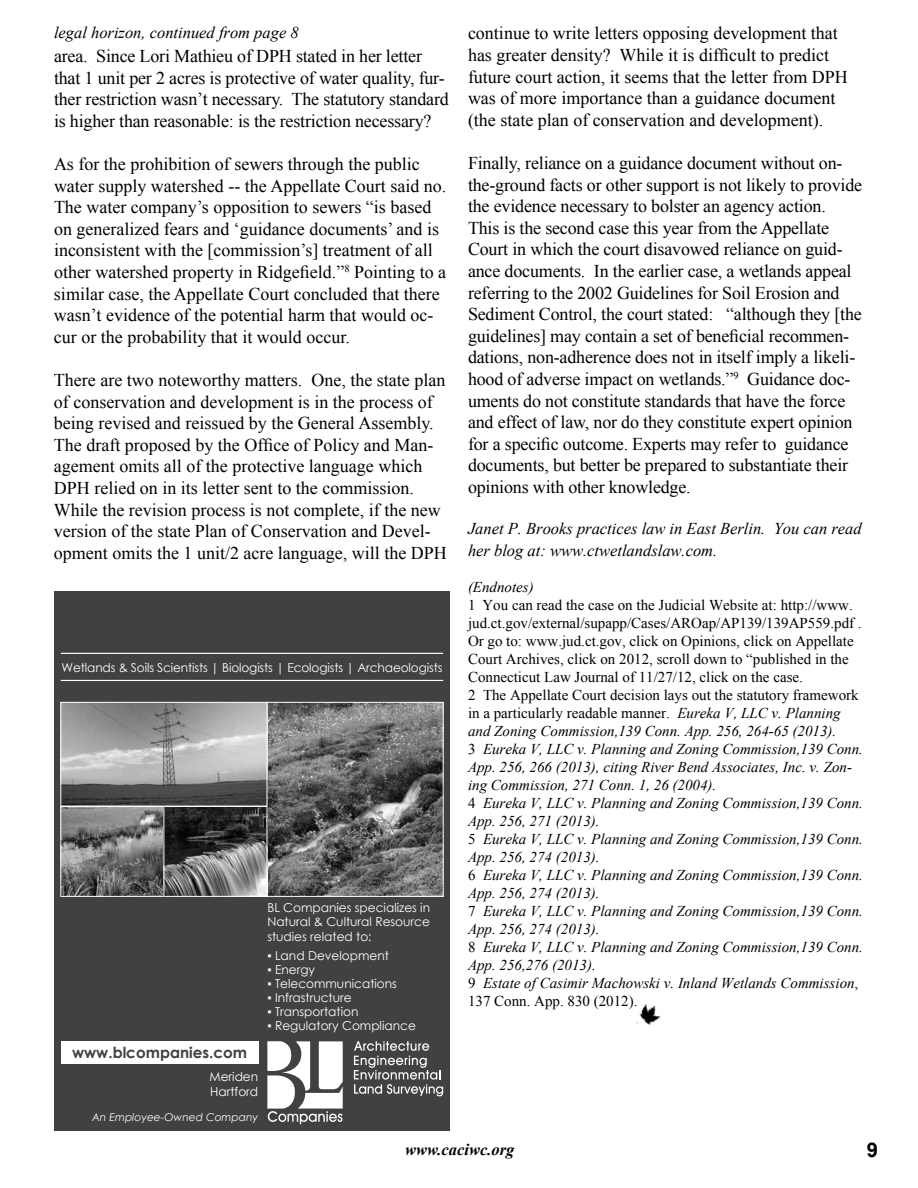
<style>
.page{position:relative;width:918px;height:1188px;background:#fff}
.page>*{position:absolute;margin:0;border:0;box-sizing:border-box;transform-origin:0 0}
.t1{font:700 20.25px "Arial";color:#000}
.t2{font:18px/21.6px "Times New Roman";color:#000}
.t3{font:italic 16.5px/21.6px "Times New Roman";color:#000}
.t4{font:italic 700 16.5px "Times New Roman";color:#000}
.t5{font:700 15.3px "Century Gothic";color:#414042}
.t6{font:italic 15px/18px "Times New Roman";color:#000}
.t7{font:12.3px/14.7px "Century Gothic";color:#fff}
.t8{font:italic 10.8px "Century Gothic";color:#fff}
.s1{font-style:normal}
</style>
<div class="page">
<img style="left:636px;top:1004px;width:25px;height:21px">
<div style="left:54px;top:592px;width:396px;height:539px;background:#414042"></div>
<svg style="left:354px;top:1041px;width:89px;height:55px"></svg>
<svg style="left:267px;top:1041px;width:76px;height:83px"></svg>
<div style="left:61px;top:1041px;width:197px;height:23px;background:#fff"></div>
<img style="left:62px;top:704px;width:380px;height:191px">
<div style="left:267px;top:702px;width:177px;height:195px;border:1px solid #fff"></div>
<div style="left:60px;top:702px;width:207px;height:104px;border:1px solid #fff"></div>
<div style="left:60px;top:806px;width:104px;height:91px;border:1px solid #fff"></div>
<div style="left:164px;top:806px;width:103px;height:91px;border:1px solid #fff"></div>
<hr style="left:61px;top:653px;width:382px;height:1px;background:#fff">
<hr style="left:61px;top:680px;width:382px;height:1px;background:#fff">
<p class="t3" style="left:54px;top:22px;width:246px">legal horizon, continued from page 8</p>
<p class="t2" style="left:54px;top:45px;width:396px">area. Since Lori Mathieu of DPH stated in her letter that 1 unit per 2 acres is protective of water quality, fur&shy;ther restriction wasn’t necessary. The statutory standard is higher than reasonable: is the restriction necessary?</p>
<p class="t2" style="left:54px;top:153px;width:394px">As for the prohibition of sewers through the public water supply watershed -- the Appellate Court said no.<br>The water company’s opposition to sewers “is based on generalized fears and ‘guidance documents’ and is inconsistent with the [commission’s] treatment of all other watershed property in Ridgefield.”<sup>8</sup> Pointing to a similar case, the Appellate Court concluded that there wasn’t evidence of the potential harm that would oc&shy;cur or the probability that it would occur.</p>
<p class="t2" style="left:54px;top:369px;width:394px">There are two noteworthy matters. One, the state plan of conservation and development is in the process of being revised and reissued by the General Assembly.<br>The draft proposed by the Office of Policy and Man&shy;agement omits all of the protective language which DPH relied on in its letter sent to the commission.<br>While the revision process is not complete, if the new version of the state Plan of Conservation and Devel&shy;opment omits the 1 unit/2 acre language, will the DPH</p>
<p class="t7" style="left:62px;top:660px;width:382px">Wetlands &amp; Soils Scientists | Biologists | Ecologists | Archaeologists</p>
<p class="t5" style="left:72px;top:1041px;width:177px">www.blcompanies.com</p>
<p class="t7" style="left:210px;top:1069px;width:50px">Meriden<br>Hartford</p>
<p class="t8" style="left:92px;top:1110px;width:168px">An Employee-Owned Company</p>
<p class="t7" style="left:267px;top:900px;width:164px;text-align:justify">BL Companies specializes in Natural &amp; Cultural Resource studies related to:</p>
<p class="t7" style="left:267px;top:948px;width:123px">▪ Land Development</p>
<p class="t7" style="left:267px;top:962px;width:49px">▪ Energy</p>
<p class="t7" style="left:267px;top:976px;width:131px">▪ Telecommunications</p>
<p class="t7" style="left:267px;top:990px;width:86px">▪ Infrastructure</p>
<p class="t7" style="left:267px;top:1004px;width:93px">▪ Transportation</p>
<p class="t7" style="left:267px;top:1018px;width:150px">▪ Regulatory Compliance</p>
<p class="t2" style="left:468px;top:22px;width:381px">continue to write letters opposing development that has greater density? While it is difficult to predict future court action, it seems that the letter from DPH was of more importance than a guidance document (the state plan of conservation and development).</p>
<p class="t2" style="left:468px;top:152px;width:396px">Finally, reliance on a guidance document without on&shy;the-ground facts or other support is not likely to provide the evidence necessary to bolster an agency action.<br>This is the second case this year from the Appellate Court in which the court disavowed reliance on guid&shy;ance documents. In the earlier case, a wetlands appeal referring to the 2002 Guidelines for Soil Erosion and Sediment Control, the court stated: “although they [the guidelines] may contain a set of beneficial recommen&shy;dations, non-adherence does not in itself imply a likeli&shy;hood of adverse impact on wetlands.”<sup>9</sup> Guidance doc&shy;uments do not constitute standards that have the force and effect of law, nor do they constitute expert opinion for a specific outcome. Experts may refer to guidance documents, but better be prepared to substantiate their opinions with other knowledge.</p>
<p class="t3" style="left:468px;top:518px;width:395px">Janet P. Brooks practices law in East Berlin. You can read her blog at: www.ctwetlandslaw.com.</p>
<p class="t6" style="left:468px;top:578px;width:67px">(Endnotes)</p>
<p class="t6" style="left:468px;top:596px;width:397px"><span class="s1">1 You can read the case on the Judicial Website at: http://www. jud.ct.gov/external/supapp/Cases/AROap/AP139/139AP559.pdf .<br>Or go to: www.jud.ct.gov, click on Opinions, click on Appellate Court Archives, click on 2012, scroll down to “published in the Connecticut Law Journal of 11/27/12, click on the case.<br>2 The Appellate Court decision lays out the statutory framework in a particularly readable manner.</span> Eureka V, LLC v. Planning and Zoning Commission,139 Conn. App. 256, 264-65 (2013).<br><span class="s1">3</span> Eureka V, LLC v. Planning and Zoning Commission,139 Conn.<br>App. 256, 266 (2013), citing River Bend Associates, Inc. v. Zon&shy;ing Commission, 271 Conn. 1, 26 (2004).<br><span class="s1">4</span> Eureka V, LLC v. Planning and Zoning Commission,139 Conn.<br>App. 256, 271 (2013).<br><span class="s1">5</span> Eureka V, LLC v. Planning and Zoning Commission,139 Conn.<br>App. 256, 274 (2013).<br><span class="s1">6</span> Eureka V, LLC v. Planning and Zoning Commission,139 Conn.<br>App. 256, 274 (2013).<br><span class="s1">7</span> Eureka V, LLC v. Planning and Zoning Commission,139 Conn.<br>App. 256, 274 (2013).<br><span class="s1">8</span> Eureka V, LLC v. Planning and Zoning Commission,139 Conn.<br>App. 256,276 (2013).<br><span class="s1">9</span> Estate of Casimir Machowski v. Inland Wetlands Commission<span class="s1">, 137 Conn. App. 830 (2012).</span></p>
<p class="t4" style="left:405px;top:1138px;width:111px">www.caciwc.org</p>
<p class="t1" style="left:867px;top:1136px;width:13px">9</p>
</div>
